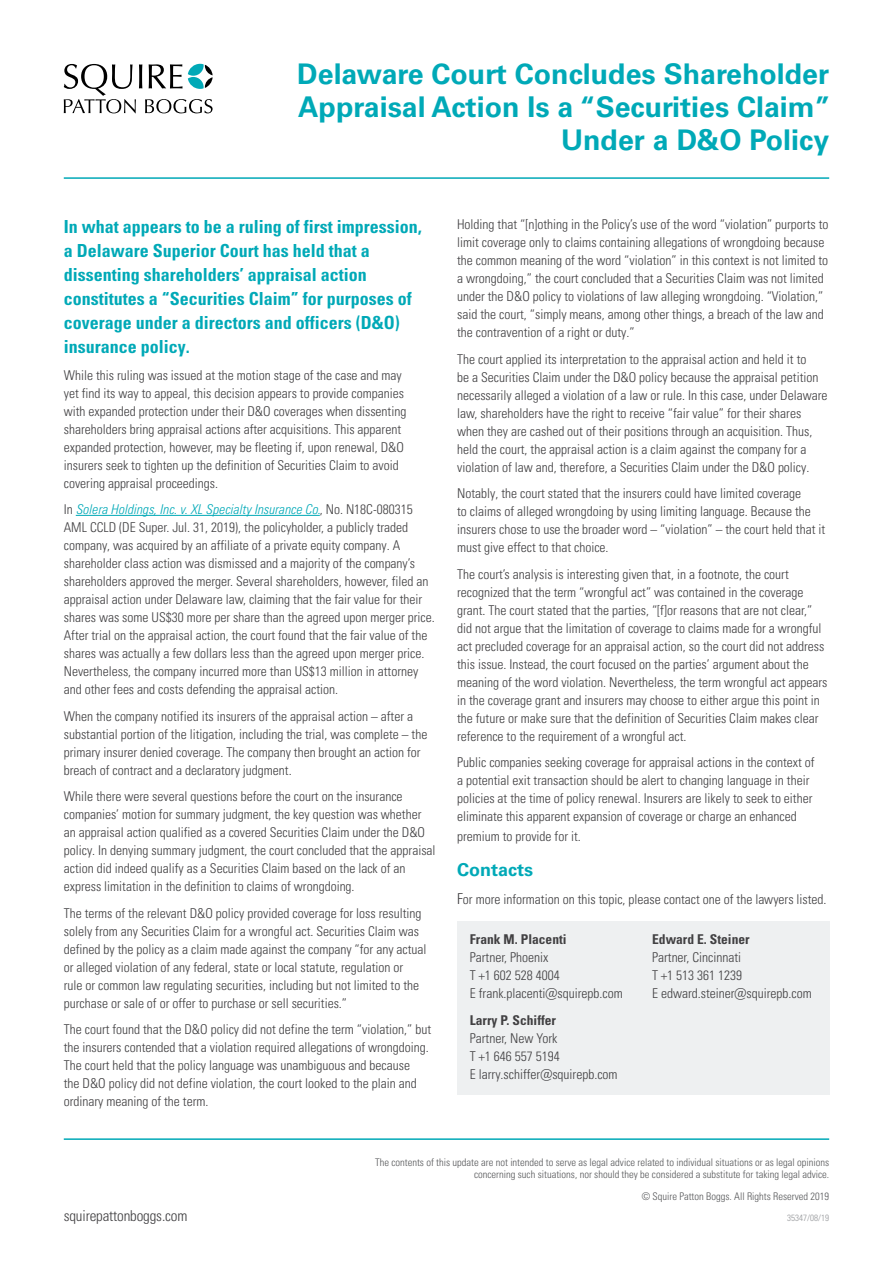
<style>
.page{position:relative;width:893px;height:1263px;background:#fff}
.page>*{position:absolute;margin:0;border:0;box-sizing:border-box;transform-origin:0 0}
.t1{font:700 28.5px/33px "Univers LTCYR 65";color:#00a9b7;text-align:right}
.t2{font:18px/24px "Univers LTCYR 67 Bold Cond";color:#00a9b7}
.Body{font:700 18px "Univers LTCYR 65";color:#00a9b7}
.t3{font:15px "Univers LTCYR 47 Light Cond";letter-spacing:-.01em;color:#414042}
.t4{font:13.5px/18px "Univers LTCYR 47 Light Cond";color:#414042}
.t5{font:13.5px "Univers LTCYR 67 Bold Cond";color:#414042}
.t6{font:10.5px/12.6px "Univers LTCYR 47 Light Cond";color:#58595b;text-align:right}
.t7{font:9px "Univers LTCYR 47 Light Cond";color:#939598}
.s1{font-family:"Univers LTCYR 47 Light Cond Obl";color:#00a9b7}
.s2{font-size:15px}
</style>
<div class="page">
<hr style="left:76px;top:515px;width:244px;height:1px;background:#00a9b7">
<div style="left:457px;top:921px;width:372px;height:174px;background:#eef0f1"></div>
<hr style="left:64px;top:177px;width:765px;height:2px;background:#00a9b7">
<svg style="left:64px;top:64px;width:149px;height:49px"></svg>
<hr style="left:64px;top:1138px;width:765px;height:2px;background:#00a9b7">
<p class="t1" style="left:297px;top:56px;width:535px">Delaware Court Concludes Shareholder<br>Appraisal Action Is a “Securities Claim”<br>Under a D&amp;O Policy</p>
<p class="t2" style="left:64px;top:214px;width:359px">In what appears to be a ruling of first impression, a Delaware Superior Court has held that a dissenting shareholders’ appraisal action constitutes a “Securities Claim” for purposes of coverage under a directors and officers (D&amp;O) insurance policy.</p>
<p class="t4" style="left:64px;top:365px;width:344px">While this ruling was issued at the motion stage of the case and may yet find its way to appeal, this decision appears to provide companies with expanded protection under their D&amp;O coverages when dissenting shareholders bring appraisal actions after acquisitions. This apparent expanded protection, however, may be fleeting if, upon renewal, D&amp;O insurers seek to tighten up the definition of Securities Claim to avoid covering appraisal proceedings.</p>
<p class="t4" style="left:64px;top:499px;width:373px">In <span class="s1">Solera Holdings, Inc. v. XL Specialty Insurance Co.</span>, No. N18C-080315<br>AML CCLD (DE Super. Jul. 31, 2019), the policyholder, a publicly traded company, was acquired by an affiliate of a private equity company. A shareholder class action was dismissed and a majority of the company’s shareholders approved the merger. Several shareholders, however, filed an appraisal action under Delaware law, claiming that the fair value for their shares was some US$30 more per share than the agreed upon merger price.<br>After trial on the appraisal action, the court found that the fair value of the shares was actually a few dollars less than the agreed upon merger price.<br>Nevertheless, the company incurred more than US$13 million in attorney and other fees and costs defending the appraisal action.</p>
<p class="t4" style="left:64px;top:706px;width:365px">When the company notified its insurers of the appraisal action – after a substantial portion of the litigation, including the trial, was complete – the primary insurer denied coverage. The company then brought an action for breach of contract and a declaratory judgment.</p>
<p class="t4" style="left:64px;top:786px;width:373px">While there were several questions before the court on the insurance companies’ motion for summary judgment, the key question was whether an appraisal action qualified as a covered Securities Claim under the D&amp;O policy. In denying summary judgment, the court concluded that the appraisal action did indeed qualify as a Securities Claim based on the lack of an express limitation in the definition to claims of wrongdoing.</p>
<p class="t4" style="left:64px;top:903px;width:364px">The terms of the relevant D&amp;O policy provided coverage for loss resulting solely from any Securities Claim for a wrongful act. Securities Claim was defined by the policy as a claim made against the company “for any actual or alleged violation of any federal, state or local statute, regulation or<br>rule or common law regulating securities, including but not limited to the purchase or sale of or offer to purchase or sell securities.”</p>
<p class="t4" style="left:64px;top:1019px;width:369px">The court found that the D&amp;O policy did not define the term “violation,” but the insurers contended that a violation required allegations of wrongdoing.<br>The court held that the policy language was unambiguous and because<br>the D&amp;O policy did not define violation, the court looked to the plain and ordinary meaning of the term.</p>
<p class="t4" style="left:457px;top:215px;width:373px">Holding that “[n]othing in the Policy’s use of the word “violation” purports to limit coverage only to claims containing allegations of wrongdoing because the common meaning of the word “violation” in this context is not limited to a wrongdoing,” the court concluded that a Securities Claim was not limited under the D&amp;O policy to violations of law alleging wrongdoing. “Violation,” said the court, “simply means, among other things, a breach of the law and the contravention of a right or duty.”</p>
<p class="t4" style="left:457px;top:349px;width:372px">The court applied its interpretation to the appraisal action and held it to<br>be a Securities Claim under the D&amp;O policy because the appraisal petition necessarily alleged a violation of a law or rule. In this case, under Delaware law, shareholders have the right to receive “fair value” for their shares when they are cashed out of their positions through an acquisition. Thus, held the court, the appraisal action is a claim against the company for a violation of law and, therefore, a Securities Claim under the D&amp;O policy.</p>
<p class="t4" style="left:457px;top:484px;width:370px">Notably, the court stated that the insurers could have limited coverage<br>to claims of alleged wrongdoing by using limiting language. Because the insurers chose to use the broader word – “violation” – the court held that it must give effect to that choice.</p>
<p class="t4" style="left:457px;top:564px;width:372px">The court’s analysis is interesting given that, in a footnote, the court recognized that the term “wrongful act” was contained in the coverage grant. The court stated that the parties, “[f]or reasons that are not clear,” did not argue that the limitation of coverage to claims made for a wrongful act precluded coverage for an appraisal action, so the court did not address this issue. Instead, the court focused on the parties’ argument about the meaning of the word violation. Nevertheless, the term wrongful act appears in the coverage grant and insurers may choose to either argue this point in the future or make sure that the definition of Securities Claim makes clear reference to the requirement of a wrongful act.</p>
<p class="t4" style="left:457px;top:753px;width:359px">Public companies seeking coverage for appraisal actions in the context of a potential exit transaction should be alert to changing language in their policies at the time of policy renewal. Insurers are likely to seek to either eliminate this apparent expansion of coverage or charge an enhanced</p>
<p class="t4" style="left:457px;top:826px;width:125px">premium to provide for it.</p>
<p class="Body" style="left:457px;top:857px;width:78px">Contacts</p>
<p class="t4" style="left:457px;top:890px;width:371px"><span class="s2">F</span>or more information on this topic, please contact one of the lawyers listed.</p>
<p class="t5" style="left:470px;top:931px;width:98px">Frank M. Placenti</p>
<p class="t4" style="left:470px;top:948px;width:80px">Partner, Phoenix</p>
<p class="t4" style="left:470px;top:966px;width:91px">T +1 602 528 4004</p>
<p class="t4" style="left:470px;top:984px;width:154px">E frank.placenti@squirepb.com</p>
<p class="t5" style="left:470px;top:1012px;width:88px">Larry P. Schiffer</p>
<p class="t4" style="left:470px;top:1028px;width:89px">Partner, New York</p>
<p class="t4" style="left:470px;top:1046px;width:91px">T +1 646 557 5194</p>
<p class="t4" style="left:470px;top:1064px;width:149px">E larry.schiffer@squirepb.com</p>
<p class="t5" style="left:652px;top:931px;width:99px">Edward E. Steiner</p>
<p class="t4" style="left:652px;top:948px;width:91px">Partner, Cincinnati</p>
<p class="t4" style="left:652px;top:966px;width:91px">T +1 513 361 1239</p>
<p class="t4" style="left:652px;top:984px;width:161px">E edward.steiner@squirepb.com</p>
<p class="t6" style="left:375px;top:1155px;width:456px">The contents of this update are not intended to serve as legal advice related to individual situations or as legal opinions concerning such situations, nor should they be considered a substitute for taking legal advice.</p>
<p class="t6" style="left:642px;top:1189px;width:189px">© Squire Patton Boggs. All Rights Reserved 2019</p>
<p class="t3" style="left:64px;top:1205px;width:125px">squirepattonboggs.com</p>
<p class="t7" style="left:787px;top:1211px;width:43px">35347/08/19</p>
</div>
